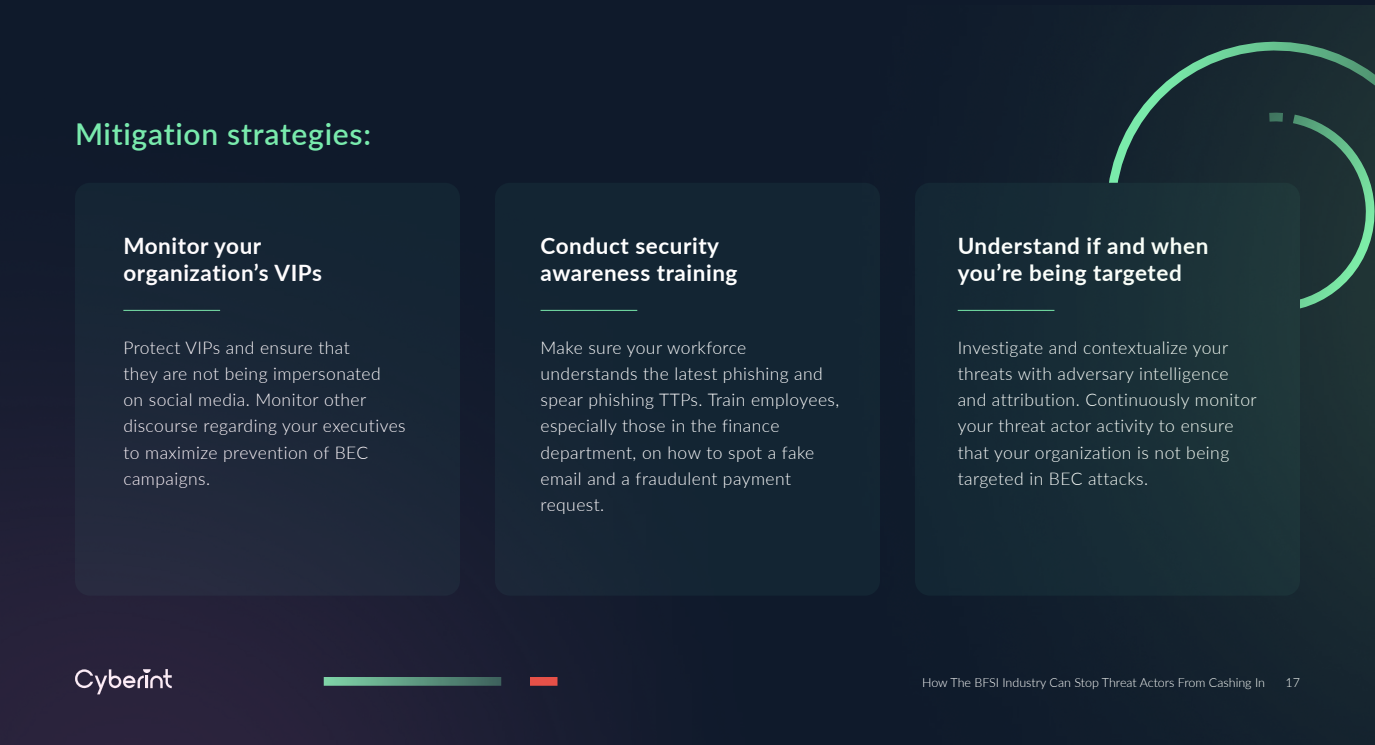
<style>
.page{position:relative;width:1375px;height:745px;background:#fff}
.page>*{position:absolute;margin:0;border:0;box-sizing:border-box;transform-origin:0 0}
.t1{font:600 30px "Lato";letter-spacing:.025em;color:#79ebad}
.t2{font:700 22.5px/27px "Lato";letter-spacing:.025em;color:#fff}
.t3{font:300 17.5px/26.2px "Lato";letter-spacing:.025em;color:#fff}
.t4{font:300 12.5px "Lato";color:#fff}
</style>
<div class="page">
<img style="left:744px;top:6px;width:631px;height:738px">
<img style="left:0;top:0;width:744px;height:744px">
<h1 class="t1" style="left:75px;top:112px;width:298px">Mitigation strategies:</h1>
<p class="t2" style="left:123px;top:231px;width:200px">Monitor your organization’s VIPs</p>
<p class="t2" style="left:541px;top:231px;width:198px">Conduct security awareness training</p>
<p class="t3" style="left:123px;top:333px;width:284px">Protect VIPs and ensure that<br>they are not being impersonated<br>on social media. Monitor other discourse regarding your executives to maximize prevention of BEC campaigns.</p>
<p class="t3" style="left:541px;top:333px;width:300px">Make sure your workforce understands the latest phishing and spear phishing TTPs. Train employees, especially those in the finance department, on how to spot a fake email and a fraudulent payment request.</p>
<p class="t2" style="left:958px;top:231px;width:252px">Understand if and when you’re being targeted</p>
<p class="t3" style="left:958px;top:333px;width:301px">Investigate and contextualize your threats with adversary intelligence and attribution. Continuously monitor your threat actor activity to ensure that your organization is not being targeted in BEC attacks.</p>
<p class="t4" style="left:922px;top:673px;width:344px">How The BFSI Industry Can Stop Threat Actors From Cashing In</p>
<p class="t4" style="left:1285px;top:673px;width:16px">17</p>
</div>
